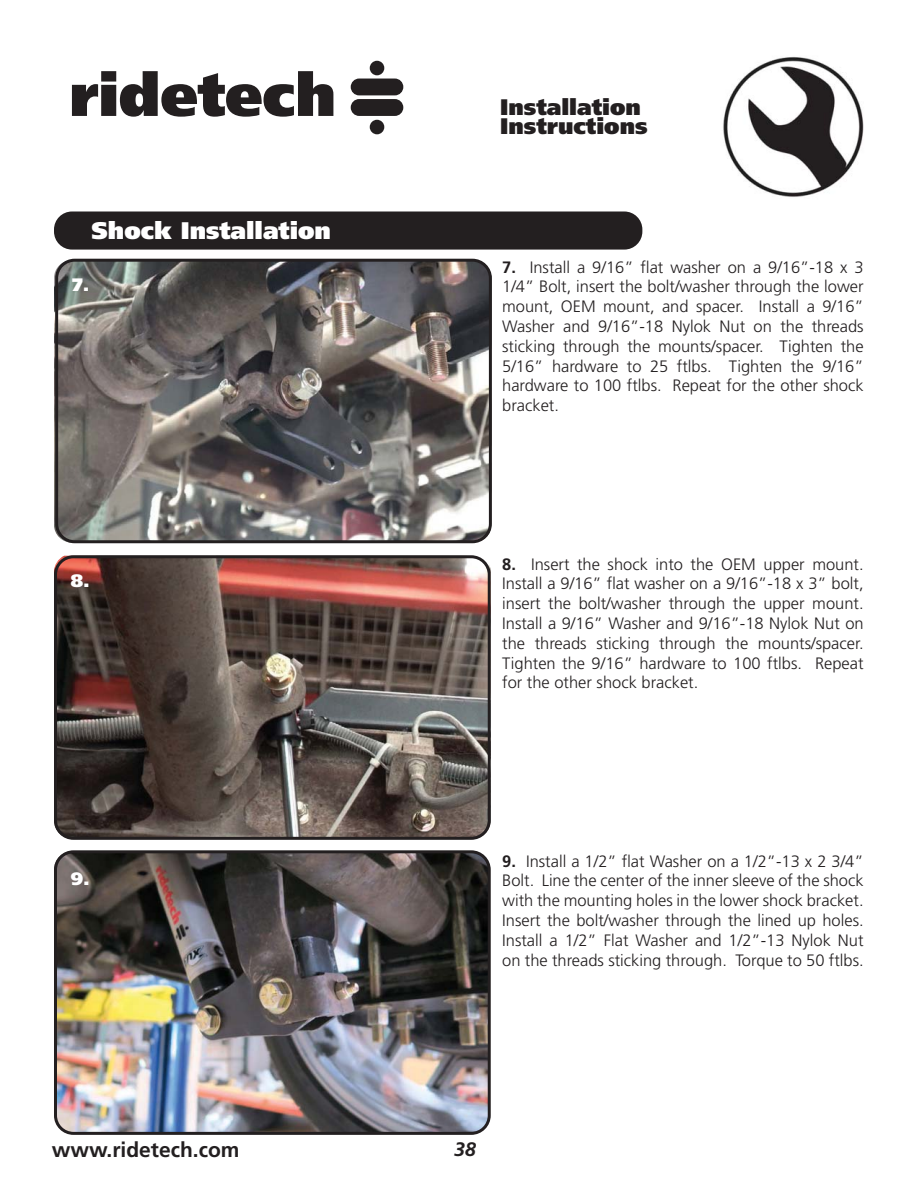
<style>
.page{position:relative;width:918px;height:1188px;background:#fff}
.page>*{position:absolute;margin:0;border:0;box-sizing:border-box;transform-origin:0 0}
.t1{font:900 24px "Frutiger LT Pro";color:#fff}
.t2{font:900 22.5px/19.5px "Frutiger LT Pro";color:#231f20}
.t3{font:700 21px "Frutiger LT Pro";color:#231f20}
.t4{font:italic 700 19.5px "Frutiger LT Pro";color:#231f20}
.t5{font:900 18px "Frutiger LT Pro";color:#fff}
.t6{font:300 16.5px/19.8px "Frutiger LT Pro";color:#231f20;text-align:justify}
.s1{font-weight:700}
</style>
<div class="page">
<img style="left:723px;top:84px;width:15px;height:86px">
<svg style="left:72px;top:71px;width:261px;height:46px"></svg>
<div style="left:351px;top:79px;width:52px;height:16px;background:#231f20;border-radius:8px"></div>
<div style="left:351px;top:99px;width:52px;height:17px;background:#231f20;border-radius:8px"></div>
<div style="left:370px;top:61px;width:14px;height:14px;background:#231f20;border-radius:50%"></div>
<div style="left:370px;top:120px;width:14px;height:14px;background:#231f20;border-radius:50%"></div>
<img style="left:54px;top:260px;width:437px;height:283px;border-radius:18px">
<img style="left:54px;top:851px;width:436px;height:283px;border-radius:18px">
<img style="left:54px;top:556px;width:437px;height:280px">
<div style="left:54px;top:850px;width:437px;height:285px;border:3px solid #231f20;border-radius:18px"></div>
<div style="left:54px;top:212px;width:588px;height:38px;background:#231f20;border-radius:18px"></div>
<div style="left:54px;top:555px;width:437px;height:285px;border:3px solid #231f20;border-radius:18px"></div>
<div style="left:55px;top:259px;width:437px;height:284px;border:3px solid #231f20;border-radius:18px"></div>
<h1 class="t1" style="left:92px;top:220px;width:241px">Shock Installation</h1>
<p class="t5" style="left:72px;top:277px;width:19px">7.</p>
<p class="t5" style="left:71px;top:573px;width:20px">8.</p>
<p class="t5" style="left:71px;top:871px;width:20px">9.</p>
<h2 class="t2" style="left:500px;top:98px;width:149px">Installation<br>Instructions</h2>
<p class="t6" style="left:502px;top:258px;width:363px"><span class="s1">7.</span> Install a 9/16” flat washer on a 9/16”-18 x 3<br>1/4” Bolt, insert the bolt/washer through the lower mount, OEM mount, and spacer. Install a 9/16” Washer and 9/16”-18 Nylok Nut on the threads sticking through the mounts/spacer. Tighten the 5/16” hardware to 25 ftlbs. Tighten the 9/16” hardware to 100 ftlbs. Repeat for the other shock bracket.</p>
<p class="t6" style="left:502px;top:555px;width:363px"><span class="s1">8.</span> Insert the shock into the OEM upper mount.<br>Install a 9/16” flat washer on a 9/16”-18 x 3” bolt, insert the bolt/washer through the upper mount.<br>Install a 9/16” Washer and 9/16”-18 Nylok Nut on the threads sticking through the mounts/spacer.<br>Tighten the 9/16” hardware to 100 ftlbs. Repeat for the other shock bracket.</p>
<p class="t6" style="left:502px;top:852px;width:363px"><span class="s1">9.</span> Install a 1/2” flat Washer on a 1/2”-13 x 2 3/4” Bolt. Line the center of the inner sleeve of the shock with the mounting holes in the lower shock bracket.<br>Insert the bolt/washer through the lined up holes.<br>Install a 1/2” Flat Washer and 1/2”-13 Nylok Nut on the threads sticking through. Torque to 50 ftlbs.</p>
<p class="t3" style="left:52px;top:1141px;width:189px">www.ridetech.com</p>
<p class="t4" style="left:454px;top:1138px;width:23px">38</p>
</div>
